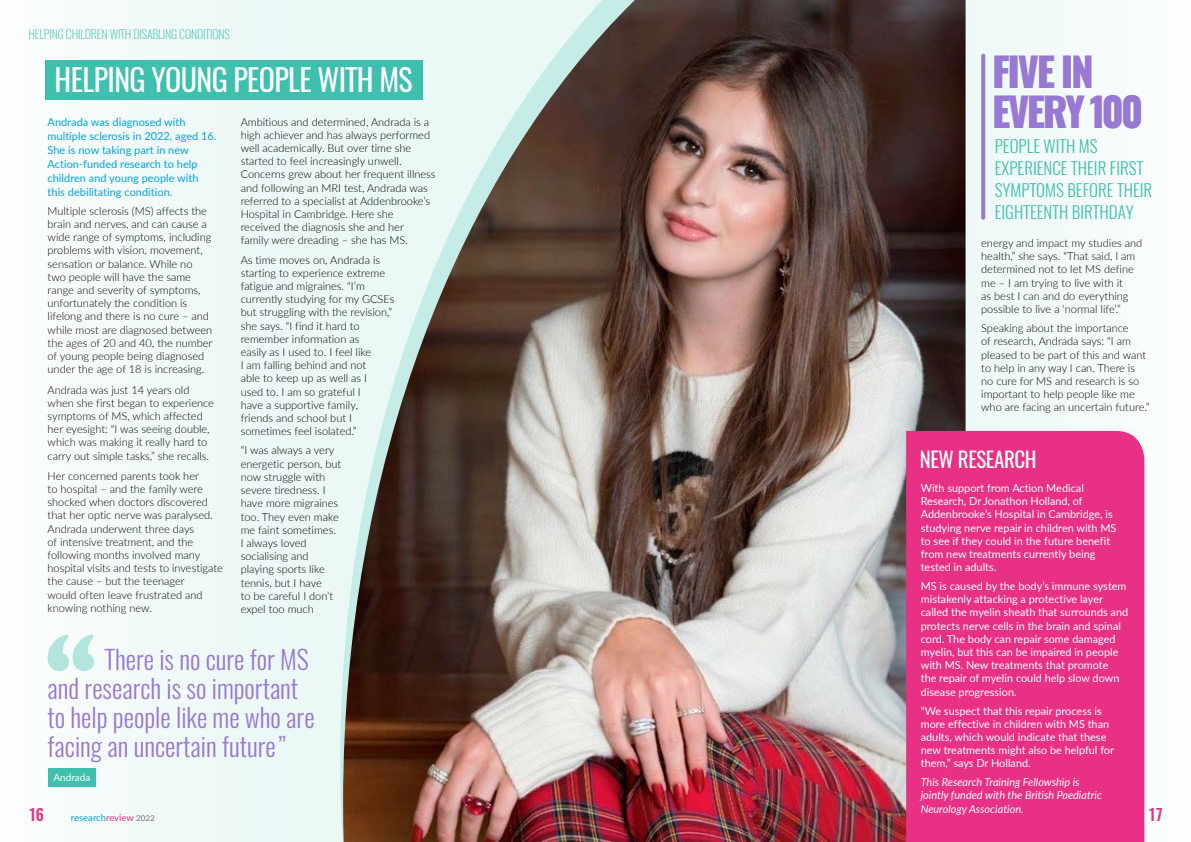
<style>
.page{position:relative;width:1191px;height:842px;background:#fff}
.page>*{position:absolute;margin:0;border:0;box-sizing:border-box;transform-origin:0 0}
.t1{font:800 40px/40px "Oswald";letter-spacing:-.06em;color:#9778d3}
.t2{font:30px "Oswald";letter-spacing:-.02em;color:#fff}
.t3{font:300 26px/29px "Oswald";color:#9778d3}
.t4{font:21px "Oswald";letter-spacing:-.02em;color:#fff}
.t5{font:300 17px/22px "Oswald";color:#3fbfad}
.t6{font:500 16px "Oswald";color:#e83184}
.t7{font:200 12px "Oswald";letter-spacing:-.01em;color:#3fbfad}
.t8{font:300 11px/13.2px "Lato";color:#000}
.t9{font:11px/13.2px "Lato";color:#fff}
.t10{font:11px/14px "Lato";color:#00a4e1}
.t11{font:italic 11px/13.2px "Lato";color:#fff}
.t12{font:10px "Lato";color:#fff}
.t13{font:9.5px "Lato";color:#00a4e1}
.s1{color:#e83184}
.s2{font-size:8px;color:#706f6f}
</style>
<div class="page">
<div style="left:0;top:0;width:595px;height:842px;background:#f0faf8"></div>
<div style="left:595px;top:0;width:596px;height:842px;background:#f5fcfb"></div>
<img style="left:343px;top:0;width:622px;height:842px">
<div style="left:46px;top:60px;width:377px;height:39px;background:#3fbfad"></div>
<div style="left:906px;top:431px;width:238px;height:411px;background:#e83184"></div>
<svg style="left:981px;top:56px;width:4px;height:162px"></svg>
<svg style="left:48px;top:634px;width:46px;height:37px"></svg>
<div style="left:48px;top:769px;width:48px;height:18px;background:#3fbfad"></div>
<p class="t7" style="left:28px;top:26px;width:203px">HELPING CHILDREN WITH DISABLING CONDITIONS</p>
<h2 class="t2" style="left:55px;top:59px;width:360px">HELPING YOUNG PEOPLE WITH MS</h2>
<h1 class="t1" style="left:992px;top:53px;width:152px">FIVE IN<br>EVERY 100</h1>
<p class="t10" style="left:48px;top:114px;width:170px">Andrada was diagnosed with multiple sclerosis in 2022, aged 16.<br>She is now taking part in new<br>Action-funded research to help children and young people with this debilitating condition.</p>
<p class="t8" style="left:48px;top:204px;width:166px">Multiple sclerosis (MS) affects the brain and nerves, and can cause a wide range of symptoms, including problems with vision, movement, sensation or balance. While no two people will have the same range and severity of symptoms, unfortunately the condition is lifelong and there is no cure – and while most are diagnosed between the ages of 20 and 40, the number of young people being diagnosed under the age of 18 is increasing.</p>
<p class="t8" style="left:48px;top:382px;width:168px">Andrada was just 14 years old when she first began to experience symptoms of MS, which affected her eyesight: “I was seeing double, which was making it really hard to carry out simple tasks,” she recalls.</p>
<p class="t8" style="left:48px;top:469px;width:177px">Her concerned parents took her<br>to hospital – and the family were shocked when doctors discovered that her optic nerve was paralysed.<br>Andrada underwent three days<br>of intensive treatment, and the following months involved many hospital visits and tests to investigate the cause – but the teenager<br>would often leave frustrated and knowing nothing new.</p>
<p class="t8" style="left:241px;top:115px;width:196px">Ambitious and determined, Andrada is a high achiever and has always performed well academically. But over time she started to feel increasingly unwell.<br>Concerns grew about her frequent illness and following an MRI test, Andrada was referred to a specialist at Addenbrooke’s Hospital in Cambridge. Here she received the diagnosis she and her<br>family were dreading – she has MS.</p>
<p class="t8" style="left:241px;top:253px;width:155px">As time moves on, Andrada is starting to experience extreme fatigue and migraines. “I’m currently studying for my GCSEs but struggling with the revision,” she says. “I find it hard to remember information as<br>easily as I used to. I feel like<br>I am falling behind and not<br>able to keep up as well as I<br>used to. I am so grateful I<br>have a supportive family,<br>friends and school but I sometimes feel isolated.”</p>
<p class="t8" style="left:241px;top:443px;width:102px">“I was always a very energetic person, but now struggle with severe tiredness. I have more migraines too. They even make me faint sometimes.<br>I always loved socialising and playing sports like tennis, but I have<br>to be careful I don’t expel too much</p>
<h3 class="t5" style="left:994px;top:135px;width:159px">PEOPLE WITH MS<br>EXPERIENCE THEIR FIRST<br>SYMPTOMS BEFORE THEIR<br>EIGHTEENTH BIRTHDAY</h3>
<p class="t8" style="left:981px;top:236px;width:162px">energy and impact my studies and health,” she says. “That said, I am determined not to let MS define me – I am trying to live with it<br>as best I can and do everything possible to live a ‘normal life’.”</p>
<p class="t8" style="left:981px;top:321px;width:170px">Speaking about the importance<br>of research, Andrada says: “I am pleased to be part of this and want to help in any way I can. There is no cure for MS and research is so important to help people like me who are facing an uncertain future.”</p>
<h3 class="t4" style="left:919px;top:445px;width:118px">NEW RESEARCH</h3>
<p class="t9" style="left:920px;top:481px;width:197px">With support from Action Medical Research, Dr Jonathon Holland, of Addenbrooke’s Hospital in Cambridge, is studying nerve repair in children with MS to see if they could in the future benefit from new treatments currently being tested in adults.</p>
<p class="t9" style="left:920px;top:579px;width:209px">MS is caused by the body’s immune system mistakenly attacking a protective layer called the myelin sheath that surrounds and protects nerve cells in the brain and spinal cord. The body can repair some damaged myelin, but this can be impaired in people with MS. New treatments that promote<br>the repair of myelin could help slow down disease progression.</p>
<p class="t9" style="left:920px;top:703px;width:195px">“We suspect that this repair process is more effective in children with MS than adults, which would indicate that these new treatments might also be helpful for them,” says Dr Holland.</p>
<p class="t11" style="left:920px;top:775px;width:183px">This Research Training Fellowship is jointly funded with the British Paediatric<br>Neurology Association.</p>
<h3 class="t3" style="left:48px;top:645px;width:268px;text-indent:57px">There is no cure for MS and research is so important to help people like me who are facing an uncertain future”</h3>
<p class="t12" style="left:53px;top:770px;width:39px">Andrada</p>
<h3 class="t6" style="left:28px;top:803px;width:17px">16</h3>
<p class="t13" style="left:71px;top:811px;width:85px">research<span class="s1">review</span> <span class="s2">2022</span></p>
<h3 class="t6" style="left:1148px;top:804px;width:16px">17</h3>
</div>
